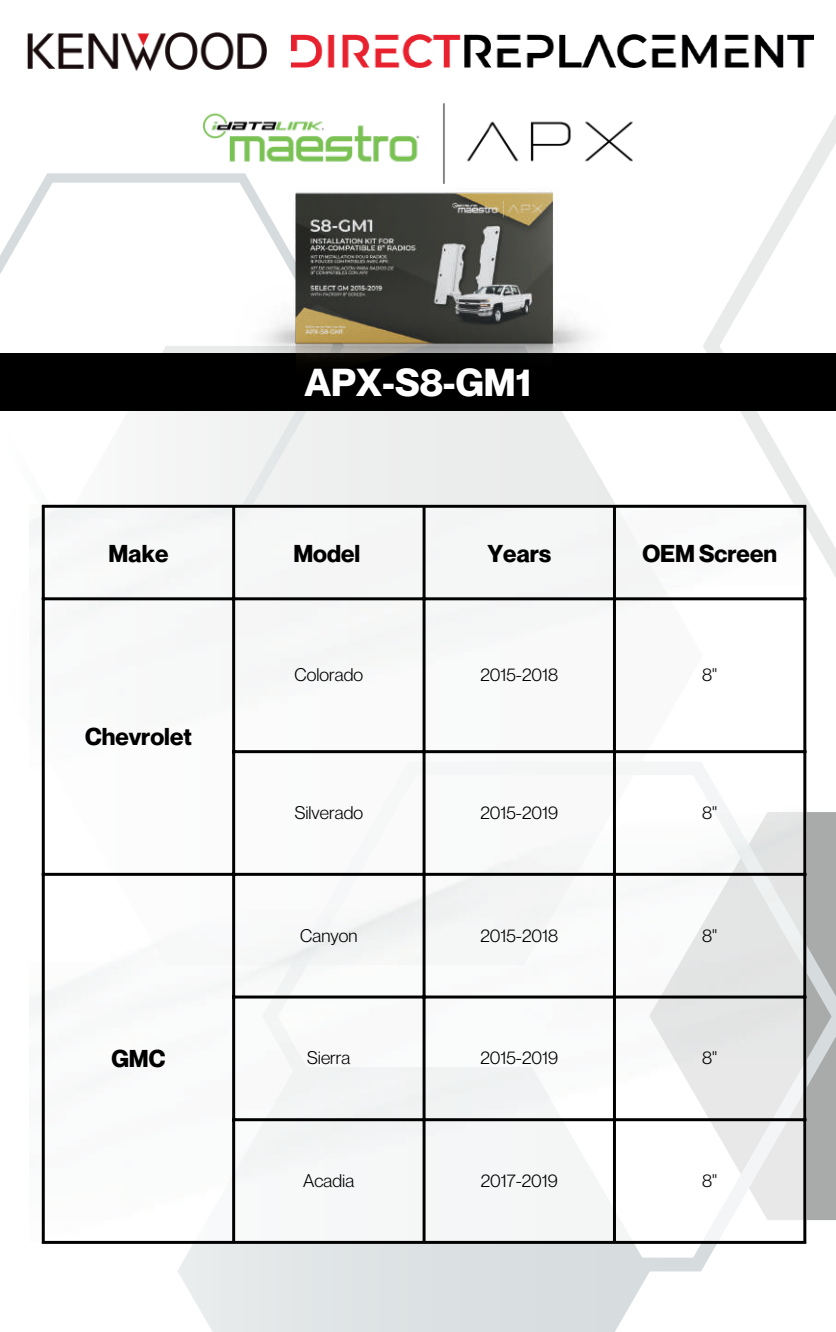
<style>
.page{position:relative;width:836px;height:1332px;background:#fff}
.page>*{position:absolute;margin:0;border:0;box-sizing:border-box;transform-origin:0 0}
.t1{font:700 38.2px "Neue Montreal";color:#fff}
.t2{font:700 23.8px "Neue Montreal";color:#000}
.t3{font:18px "Neue Montreal";color:#000}
</style>
<div class="page">
<svg style="left:703px;top:115px;width:133px;height:238px"></svg>
<svg style="left:0;top:173px;width:166px;height:180px"></svg>
<img style="left:0;top:353px;width:836px;height:979px">
<img style="left:29px;top:505px;width:774px;height:738px">
<img style="left:166px;top:103px;width:516px;height:331px">
<hr style="left:42px;top:508px;width:3px;height:733px;background:#000">
<hr style="left:232px;top:508px;width:3px;height:733px;background:#000">
<hr style="left:422px;top:508px;width:3px;height:733px;background:#000">
<hr style="left:613px;top:508px;width:3px;height:733px;background:#000">
<hr style="left:803px;top:508px;width:3px;height:733px;background:#000">
<hr style="left:42px;top:505px;width:764px;height:3px;background:#000">
<hr style="left:42px;top:597px;width:764px;height:3px;background:#000">
<hr style="left:232px;top:750px;width:574px;height:3px;background:#000">
<hr style="left:42px;top:873px;width:764px;height:3px;background:#000">
<hr style="left:232px;top:996px;width:574px;height:3px;background:#000">
<hr style="left:232px;top:1118px;width:574px;height:3px;background:#000">
<hr style="left:42px;top:1241px;width:764px;height:3px;background:#000">
<img style="left:291px;top:35px;width:522px;height:33px">
<img style="left:27px;top:32px;width:240px;height:39px">
<img style="left:203px;top:104px;width:429px;height:79px">
<h1 class="t1" style="left:304px;top:351px;width:228px">APX-S8-GM1</h1>
<h2 class="t2" style="left:108px;top:533px;width:61px">Make</h2>
<h2 class="t2" style="left:293px;top:533px;width:68px">Model</h2>
<h2 class="t2" style="left:487px;top:533px;width:65px">Years</h2>
<h2 class="t2" style="left:642px;top:533px;width:136px">OEM Screen</h2>
<h2 class="t2" style="left:85px;top:717px;width:108px">Chevrolet</h2>
<h2 class="t2" style="left:111px;top:1039px;width:56px">GMC</h2>
<p class="t3" style="left:294px;top:660px;width:70px">Colorado</p>
<p class="t3" style="left:480px;top:660px;width:79px">2015-2018</p>
<p class="t3" style="left:702px;top:660px;width:17px">8"</p>
<p class="t3" style="left:295px;top:798px;width:70px">Silverado</p>
<p class="t3" style="left:480px;top:798px;width:79px">2015-2019</p>
<p class="t3" style="left:702px;top:798px;width:17px">8"</p>
<p class="t3" style="left:300px;top:921px;width:59px">Canyon</p>
<p class="t3" style="left:480px;top:921px;width:79px">2015-2018</p>
<p class="t3" style="left:702px;top:921px;width:17px">8"</p>
<p class="t3" style="left:307px;top:1043px;width:45px">Sierra</p>
<p class="t3" style="left:480px;top:1043px;width:79px">2015-2019</p>
<p class="t3" style="left:702px;top:1043px;width:17px">8"</p>
<p class="t3" style="left:303px;top:1166px;width:53px">Acadia</p>
<p class="t3" style="left:480px;top:1166px;width:78px">2017-2019</p>
<p class="t3" style="left:702px;top:1166px;width:17px">8"</p>
</div>
